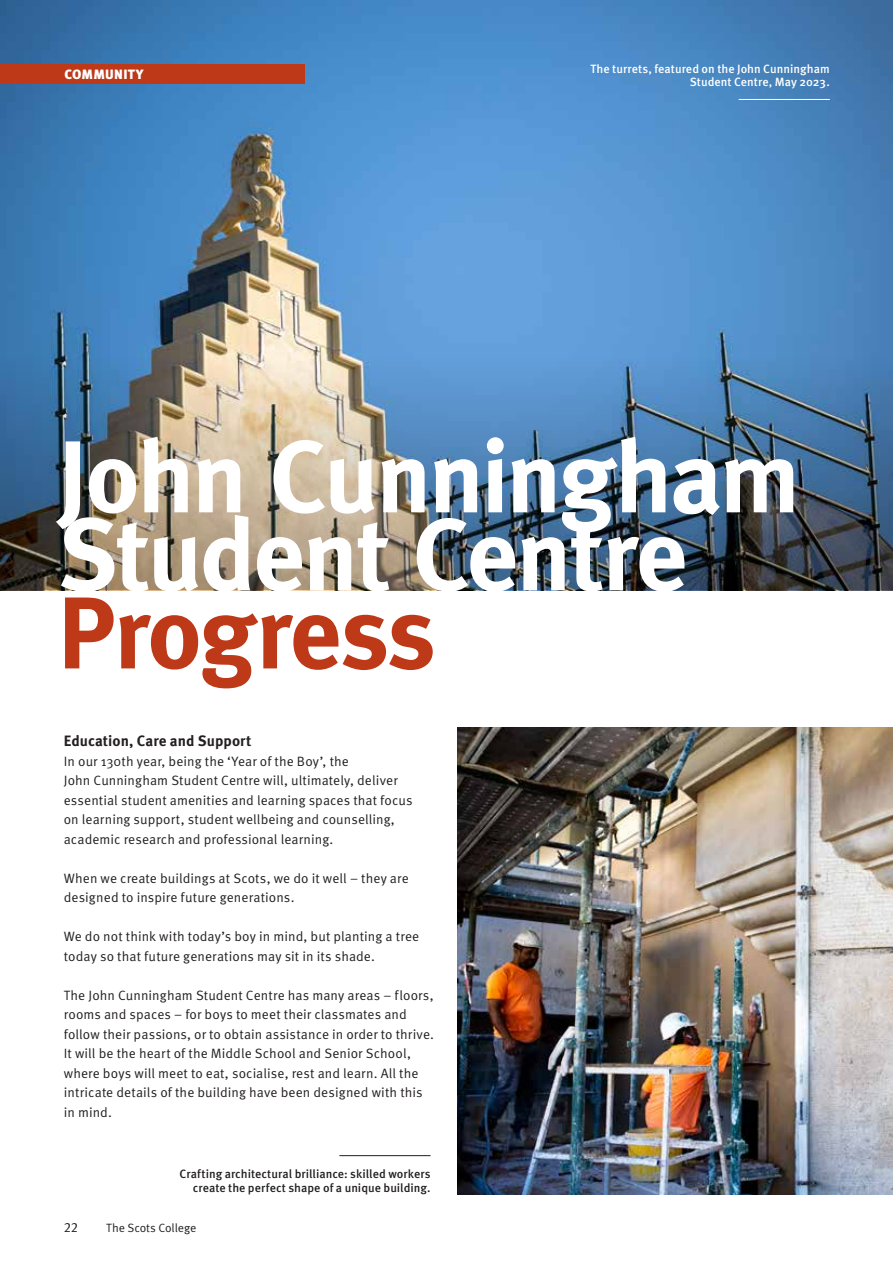
<style>
.page{position:relative;width:893px;height:1263px;background:#fff}
.page>*{position:absolute;margin:0;border:0;box-sizing:border-box;transform-origin:0 0}
.t1{font:700 102px/78px "Meta Pro";letter-spacing:-.035em;color:#fff}
.t2{font:700 102px "Meta Pro";letter-spacing:-.03em;color:#bd3918}
.t3{font:700 15px "Meta Pro";color:#231f20}
.t4{font:13.5px/19.5px "Meta Pro Norm";letter-spacing:.005em;color:#231f20}
.t5{font:900 13.5px "Meta Pro";letter-spacing:.015em;color:#fff}
.t6{font:500 12px/13.5px "Meta Pro";color:#231f20;text-align:right}
.t7{font:500 12px/13.5px "Meta Pro";color:#fff;text-align:right}
.t8{font:12px "Meta Pro Norm";letter-spacing:-.01em;color:#231f20}
</style>
<div class="page">
<img style="left:0;top:0;width:893px;height:347px">
<img style="left:0;top:347px;width:893px;height:243px">
<hr style="left:739px;top:99px;width:91px;height:1px;background:#fff">
<div style="left:0;top:64px;width:305px;height:19px;background:#bd3918"></div>
<hr style="left:339px;top:1155px;width:92px;height:1px;background:#231f20">
<img style="left:457px;top:727px;width:436px;height:468px">
<p class="t5" style="left:64px;top:63px;width:81px">COMMUNITY</p>
<p class="t7" style="left:590px;top:61px;width:241px">The turrets, featured on the John Cunningham<br>Student Centre, May 2023.</p>
<h1 class="t1" style="left:57px;top:431px;width:745px">John Cunningham<br>Student Centre</h1>
<h1 class="t2" style="left:57px;top:553px;width:380px">Progress</h1>
<p class="t3" style="left:64px;top:729px;width:189px">Education, Care and Support</p>
<p class="t4" style="left:64px;top:750px;width:350px">In our 130th year, being the ‘Year of the Boy’, the<br>John Cunningham Student Centre will, ultimately, deliver essential student amenities and learning spaces that focus on learning support, student wellbeing and counselling, academic research and professional learning.</p>
<p class="t4" style="left:64px;top:867px;width:346px">When we create buildings at Scots, we do it well – they are designed to inspire future generations.</p>
<p class="t4" style="left:64px;top:926px;width:357px">We do not think with today’s boy in mind, but planting a tree today so that future generations may sit in its shade.</p>
<p class="t4" style="left:64px;top:984px;width:372px">The John Cunningham Student Centre has many areas – floors, rooms and spaces – for boys to meet their classmates and follow their passions, or to obtain assistance in order to thrive.<br>It will be the heart of the Middle School and Senior School, where boys will meet to eat, socialise, rest and learn. All the intricate details of the building have been designed with this in mind.</p>
<p class="t6" style="left:180px;top:1166px;width:253px">Crafting architectural brilliance: skilled workers create the perfect shape of a unique building.</p>
<p class="t4" style="left:64px;top:1216px;width:16px">22</p>
<p class="t8" style="left:106px;top:1218px;width:92px">The Scots College</p>
</div>
